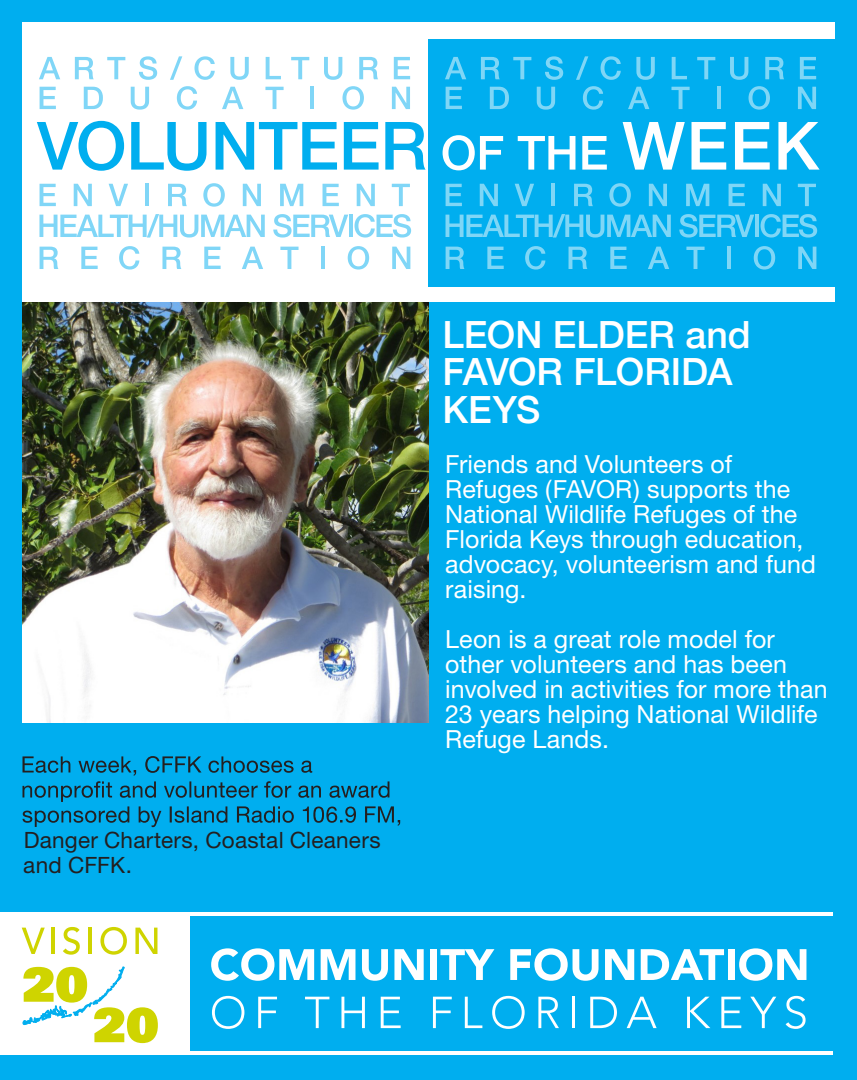
<style>
.page{position:relative;width:857px;height:1080px;background:#00aeef}
.page>*{position:absolute;margin:0;border:0;box-sizing:border-box;transform-origin:0 0}
.t1{font:500 37.5px/37.5px "Helvetica Neue";letter-spacing:-.005em;color:#fff}
.t2{font:25px/25px "Helvetica Neue";letter-spacing:.005em;color:#fff}
.t3{font:22.5px/25px "Helvetica Neue";letter-spacing:.01em;color:#231f20}
</style>
<div class="page">
<svg style="left:22px;top:756px;width:378px;height:71px"></svg>
<div style="left:0;top:911px;width:832px;height:147px;background:#fff"></div>
<svg style="left:23px;top:967px;width:135px;height:76px"></svg>
<svg style="left:22px;top:928px;width:23px;height:26px"></svg>
<hr style="left:51px;top:928px;width:4px;height:26px;background:#cfd400">
<svg style="left:63px;top:927px;width:17px;height:28px"></svg>
<hr style="left:88px;top:928px;width:4px;height:26px;background:#cfd400">
<svg style="left:100px;top:927px;width:27px;height:28px"></svg>
<svg style="left:135px;top:928px;width:22px;height:26px"></svg>
<div style="left:191px;top:916px;width:641px;height:135px;background:#00aeef"></div>
<svg style="left:211px;top:948px;width:103px;height:33px"></svg>
<svg style="left:321px;top:949px;width:34px;height:31px"></svg>
<svg style="left:362px;top:949px;width:26px;height:32px"></svg>
<svg style="left:394px;top:949px;width:30px;height:31px"></svg>
<div style="left:430px;top:949px;width:7px;height:31px;background:#fff"></div>
<svg style="left:440px;top:949px;width:54px;height:31px"></svg>
<svg style="left:510px;top:948px;width:88px;height:33px"></svg>
<svg style="left:605px;top:949px;width:29px;height:31px"></svg>
<svg style="left:641px;top:949px;width:83px;height:31px"></svg>
<div style="left:727px;top:949px;width:7px;height:31px;background:#fff"></div>
<svg style="left:739px;top:948px;width:67px;height:33px"></svg>
<svg style="left:212px;top:996px;width:32px;height:33px"></svg>
<svg style="left:258px;top:997px;width:19px;height:31px"></svg>
<svg style="left:305px;top:997px;width:24px;height:31px"></svg>
<svg style="left:341px;top:997px;width:24px;height:31px"></svg>
<svg style="left:381px;top:997px;width:20px;height:31px"></svg>
<svg style="left:433px;top:997px;width:19px;height:31px"></svg>
<svg style="left:465px;top:997px;width:17px;height:31px"></svg>
<svg style="left:492px;top:996px;width:33px;height:33px"></svg>
<svg style="left:538px;top:997px;width:21px;height:31px"></svg>
<hr style="left:572px;top:997px;width:3px;height:31px;background:#fff">
<svg style="left:590px;top:997px;width:27px;height:31px"></svg>
<svg style="left:627px;top:997px;width:29px;height:31px"></svg>
<svg style="left:687px;top:997px;width:23px;height:31px"></svg>
<svg style="left:721px;top:997px;width:20px;height:31px"></svg>
<svg style="left:750px;top:997px;width:26px;height:31px"></svg>
<svg style="left:785px;top:996px;width:20px;height:33px"></svg>
<hr style="left:0;top:911px;width:832px;height:2px;background:#00aeef">
<hr style="left:0;top:1055px;width:832px;height:3px;background:#00aeef">
<img style="left:22px;top:302px;width:406px;height:420px">
<div style="left:22px;top:22px;width:812px;height:280px;background:#fff"></div>
<div style="left:428px;top:40px;width:406px;height:247px;background:#00aeef"></div>
<svg style="left:40px;top:247px;width:18px;height:22px"></svg>
<svg style="left:81px;top:247px;width:17px;height:22px"></svg>
<svg style="left:119px;top:246px;width:20px;height:24px"></svg>
<svg style="left:162px;top:247px;width:19px;height:22px"></svg>
<svg style="left:204px;top:247px;width:17px;height:22px"></svg>
<svg style="left:242px;top:247px;width:21px;height:22px"></svg>
<svg style="left:280px;top:247px;width:18px;height:22px"></svg>
<hr style="left:321px;top:247px;width:3px;height:22px;background:#00aeef">
<svg style="left:348px;top:246px;width:21px;height:24px"></svg>
<svg style="left:392px;top:247px;width:18px;height:22px"></svg>
<svg style="left:445px;top:247px;width:19px;height:22px"></svg>
<svg style="left:487px;top:247px;width:17px;height:22px"></svg>
<svg style="left:525px;top:246px;width:20px;height:24px"></svg>
<svg style="left:568px;top:247px;width:19px;height:22px"></svg>
<svg style="left:610px;top:247px;width:17px;height:22px"></svg>
<svg style="left:648px;top:247px;width:21px;height:22px"></svg>
<svg style="left:686px;top:247px;width:18px;height:22px"></svg>
<svg style="left:727px;top:247px;width:3px;height:22px"></svg>
<svg style="left:754px;top:246px;width:21px;height:24px"></svg>
<svg style="left:798px;top:247px;width:18px;height:22px"></svg>
<svg style="left:39px;top:214px;width:226px;height:24px"></svg>
<svg style="left:273px;top:214px;width:75px;height:24px"></svg>
<hr style="left:349px;top:215px;width:4px;height:22px;background:#80d6f7">
<svg style="left:354px;top:214px;width:57px;height:24px"></svg>
<svg style="left:445px;top:214px;width:226px;height:24px"></svg>
<svg style="left:679px;top:214px;width:75px;height:24px"></svg>
<hr style="left:755px;top:215px;width:4px;height:22px;background:#7fd6f6">
<svg style="left:760px;top:214px;width:57px;height:24px"></svg>
<svg style="left:40px;top:184px;width:16px;height:22px"></svg>
<svg style="left:74px;top:184px;width:18px;height:22px"></svg>
<svg style="left:109px;top:184px;width:19px;height:22px"></svg>
<hr style="left:145px;top:184px;width:4px;height:22px;background:#80d6f7">
<svg style="left:168px;top:184px;width:19px;height:22px"></svg>
<svg style="left:203px;top:183px;width:22px;height:24px"></svg>
<svg style="left:243px;top:184px;width:18px;height:22px"></svg>
<svg style="left:280px;top:184px;width:23px;height:22px"></svg>
<svg style="left:322px;top:184px;width:17px;height:22px"></svg>
<svg style="left:357px;top:184px;width:18px;height:22px"></svg>
<svg style="left:392px;top:184px;width:18px;height:22px"></svg>
<svg style="left:445px;top:184px;width:17px;height:22px"></svg>
<svg style="left:480px;top:184px;width:18px;height:22px"></svg>
<svg style="left:515px;top:184px;width:19px;height:22px"></svg>
<hr style="left:551px;top:184px;width:4px;height:22px;background:#7fd6f6">
<svg style="left:574px;top:184px;width:19px;height:22px"></svg>
<svg style="left:609px;top:183px;width:22px;height:24px"></svg>
<svg style="left:649px;top:184px;width:18px;height:22px"></svg>
<svg style="left:686px;top:184px;width:23px;height:22px"></svg>
<svg style="left:728px;top:184px;width:17px;height:22px"></svg>
<svg style="left:763px;top:184px;width:18px;height:22px"></svg>
<svg style="left:798px;top:184px;width:18px;height:22px"></svg>
<svg style="left:40px;top:87px;width:16px;height:22px"></svg>
<svg style="left:84px;top:87px;width:19px;height:22px"></svg>
<svg style="left:131px;top:87px;width:18px;height:23px"></svg>
<svg style="left:177px;top:86px;width:20px;height:24px"></svg>
<svg style="left:222px;top:87px;width:21px;height:22px"></svg>
<svg style="left:265px;top:87px;width:19px;height:22px"></svg>
<hr style="left:310px;top:87px;width:4px;height:22px;background:#80d6f7">
<svg style="left:342px;top:86px;width:22px;height:24px"></svg>
<svg style="left:392px;top:87px;width:18px;height:22px"></svg>
<svg style="left:445px;top:87px;width:17px;height:22px"></svg>
<svg style="left:490px;top:87px;width:19px;height:22px"></svg>
<svg style="left:537px;top:87px;width:18px;height:23px"></svg>
<svg style="left:583px;top:86px;width:20px;height:24px"></svg>
<svg style="left:628px;top:87px;width:21px;height:22px"></svg>
<svg style="left:671px;top:87px;width:18px;height:22px"></svg>
<svg style="left:717px;top:87px;width:3px;height:22px"></svg>
<svg style="left:748px;top:86px;width:22px;height:24px"></svg>
<svg style="left:798px;top:87px;width:18px;height:22px"></svg>
<svg style="left:37px;top:121px;width:87px;height:50px"></svg>
<svg style="left:131px;top:122px;width:75px;height:49px"></svg>
<svg style="left:216px;top:122px;width:121px;height:48px"></svg>
<svg style="left:344px;top:122px;width:34px;height:48px"></svg>
<svg style="left:385px;top:122px;width:41px;height:48px"></svg>
<svg style="left:442px;top:135px;width:61px;height:35px"></svg>
<svg style="left:518px;top:136px;width:57px;height:34px"></svg>
<svg style="left:582px;top:136px;width:25px;height:34px"></svg>
<svg style="left:622px;top:122px;width:63px;height:48px"></svg>
<svg style="left:691px;top:122px;width:35px;height:48px"></svg>
<svg style="left:735px;top:122px;width:35px;height:48px"></svg>
<svg style="left:778px;top:122px;width:41px;height:48px"></svg>
<svg style="left:39px;top:57px;width:21px;height:22px"></svg>
<svg style="left:75px;top:57px;width:19px;height:22px"></svg>
<svg style="left:107px;top:57px;width:18px;height:22px"></svg>
<svg style="left:139px;top:56px;width:18px;height:24px"></svg>
<svg style="left:170px;top:56px;width:12px;height:24px"></svg>
<svg style="left:194px;top:56px;width:21px;height:24px"></svg>
<svg style="left:230px;top:57px;width:19px;height:23px"></svg>
<svg style="left:266px;top:57px;width:15px;height:22px"></svg>
<svg style="left:291px;top:57px;width:18px;height:22px"></svg>
<svg style="left:324px;top:57px;width:18px;height:23px"></svg>
<svg style="left:359px;top:57px;width:19px;height:22px"></svg>
<svg style="left:394px;top:57px;width:16px;height:22px"></svg>
<svg style="left:445px;top:57px;width:21px;height:22px"></svg>
<svg style="left:481px;top:57px;width:19px;height:22px"></svg>
<svg style="left:513px;top:57px;width:18px;height:22px"></svg>
<svg style="left:545px;top:56px;width:18px;height:24px"></svg>
<svg style="left:576px;top:56px;width:12px;height:24px"></svg>
<svg style="left:600px;top:56px;width:21px;height:24px"></svg>
<svg style="left:636px;top:57px;width:19px;height:23px"></svg>
<svg style="left:672px;top:57px;width:15px;height:22px"></svg>
<svg style="left:697px;top:57px;width:18px;height:22px"></svg>
<svg style="left:730px;top:57px;width:18px;height:23px"></svg>
<svg style="left:765px;top:57px;width:19px;height:22px"></svg>
<svg style="left:800px;top:57px;width:16px;height:22px"></svg>
<p class="t3" style="left:23px;top:827px;width:359px">Danger Charters, Coastal Cleaners and CFFK.</p>
<p class="t1" style="left:442px;top:312px;width:310px">LEON ELDER and<br>FAVOR FLORIDA<br>KEYS</p>
<p class="t2" style="left:445px;top:451px;width:372px">Friends and Volunteers of<br>Refuges (FAVOR) supports the<br>National Wildlife Refuges of the<br>Florida Keys through education, advocacy, volunteerism and fund raising.</p>
<p class="t2" style="left:445px;top:626px;width:384px">Leon is a great role model for other volunteers and has been involved in activities for more than<br>23 years helping National Wildlife<br>Refuge Lands.</p>
</div>
